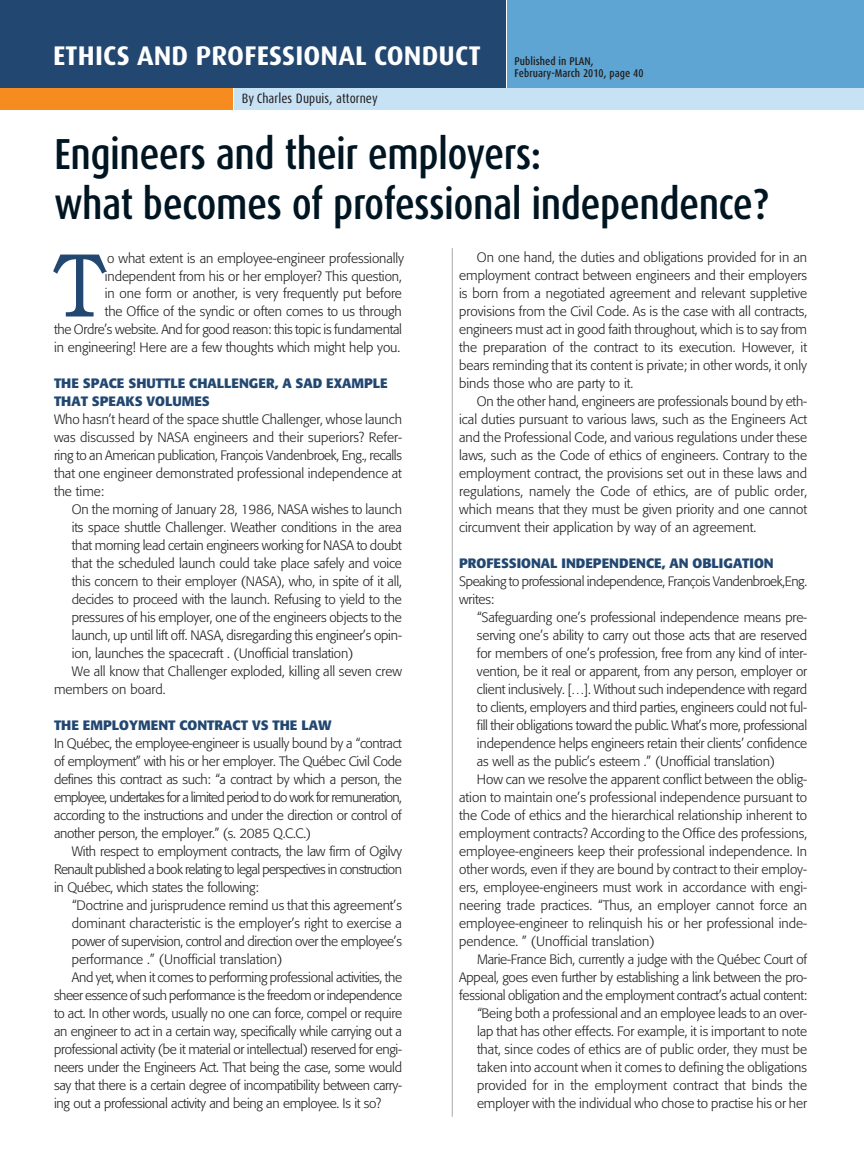
<style>
.page{position:relative;width:864px;height:1161px;background:#fff}
.page>*{position:absolute;margin:0;border:0;box-sizing:border-box;transform-origin:0 0}
.t1{font:86.7px "Cushing";color:#224872}
.t2{font:500 43.5px/49.5px "Dax Condensed";letter-spacing:-.015em;color:#001522}
.t3{font:700 27px "Dax";letter-spacing:.005em;color:#fff}
.t4{font:300 13.5px/18px "Formata";letter-spacing:-.01em;color:#231f20;text-align:justify}
.t5{font:700 13.5px/18px "Formata";color:#224872}
.t6{font:300 13.5px/18px "Formata";letter-spacing:-.03em;color:#231f20}
.t7{font:300 13.5px "Formata";letter-spacing:-.035em;color:#231f20}
.t8{font:300 13.5px "Formata";letter-spacing:.01em;color:#231f20}
.t9{font:13.5px "Dax Condensed";letter-spacing:.005em;color:#231f20}
.t10{font:500 11.25px/12px "Dax Condensed";letter-spacing:.005em;color:#231f20}
</style>
<div class="page">
<div style="left:0;top:0;width:505px;height:87px;background:#224872"></div>
<div style="left:507px;top:0;width:357px;height:87px;background:#5fa5d3"></div>
<div style="left:0;top:89px;width:233px;height:21px;background:#f68b1f"></div>
<div style="left:234px;top:89px;width:630px;height:21px;background:#c7e2f5"></div>
<hr style="left:452px;top:248px;width:1px;height:869px;background:#a8a9ad">
<h3 class="t3" style="left:53px;top:44px;width:430px">ETHICS AND PROFESSIONAL CONDUCT</h3>
<p class="t9" style="left:242px;top:93px;width:138px">By Charles Dupuis, attorney</p>
<p class="t10" style="left:514px;top:56px;width:131px">Published in PLAN,<br>February-March 2010, page 40</p>
<h2 class="t2" style="left:54px;top:132px;width:717px">Engineers and their employers:<br>what becomes of professional independence?</h2>
<p class="t4" style="left:54px;top:250px;width:352px;text-align:right">o what extent is an employee-engineer professionally independent from his or her employer? This question,<br>in one form or another, is very frequently put before<br>the Office of the syndic or often comes to us through<br>the Ordre’s website. And for good reason: this topic is fundamental in engineering! Here are a few thoughts which might help you.</p>
<p class="t5" style="left:54px;top:376px;width:335px">THE SPACE SHUTTLE CHALLENGER, A SAD EXAMPLE<br>THAT SPEAKS VOLUMES</p>
<p class="t4" style="left:54px;top:412px;width:349px">Who hasn’t heard of the space shuttle Challenger, whose launch was discussed by NASA engineers and their superiors? Refer&shy;ring to an American publication, François Vandenbroek, Eng., recalls that one engineer demonstrated professional independence at the time:</p>
<p class="t4" style="left:72px;top:502px;width:332px">On the morning of January 28, 1986, NASA wishes to launch</p>
<p class="t4" style="left:72px;top:520px;width:332px">its space shuttle Challenger. Weather conditions in the area</p>
<p class="t4" style="left:72px;top:538px;width:332px">that morning lead certain engineers working for NASA to doubt</p>
<p class="t4" style="left:72px;top:556px;width:332px">that the scheduled launch could take place safely and voice</p>
<p class="t4" style="left:72px;top:574px;width:332px">this concern to their employer (NASA), who, in spite of it all,</p>
<p class="t4" style="left:72px;top:592px;width:332px">decides to proceed with the launch. Refusing to yield to the</p>
<p class="t4" style="left:72px;top:610px;width:332px">pressures of his employer, one of the engineers objects to the</p>
<p class="t4" style="left:72px;top:628px;width:332px">launch, up until lift off. NASA, disregarding this engineer’s opin-</p>
<p class="t4" style="left:72px;top:646px;width:283px">ion, launches the spacecraft . (Unofficial translation)</p>
<p class="t4" style="left:72px;top:664px;width:332px">We all know that Challenger exploded, killing all seven crew</p>
<p class="t4" style="left:54px;top:682px;width:113px">members on board.</p>
<p class="t5" style="left:54px;top:718px;width:279px">THE EMPLOYMENT CONTRACT VS THE LAW</p>
<p class="t4" style="left:54px;top:736px;width:349px">In Québec, the employee-engineer is usually bound by a “contract of employment” with his or her employer. The Québec Civil Code defines this contract as such: “a contract by which a person, the employee, undertakes for a limited period to do work for remuneration, according to the instructions and under the direction or control of another person, the employer.” (s. 2085 Q.C.C.)</p>
<p class="t4" style="left:54px;top:844px;width:349px;text-indent:18px">With respect to employment contracts, the law firm of Ogilvy Renault published a book relating to legal perspectives in construction in Québec, which states the following:</p>
<p class="t4" style="left:72px;top:898px;width:332px">“Doctrine and jurisprudence remind us that this agreement’s</p>
<p class="t4" style="left:72px;top:916px;width:332px">dominant characteristic is the employer’s right to exercise a</p>
<p class="t4" style="left:72px;top:934px;width:332px">power of supervision, control and direction over the employee’s</p>
<p class="t4" style="left:72px;top:952px;width:212px">performance .” (Unofficial translation)</p>
<p class="t4" style="left:72px;top:970px;width:332px">And yet, when it comes to performing professional activities, the</p>
<p class="t7" style="left:54px;top:990px;width:349px">sheer essence of such performance is the freedom or independence</p>
<p class="t4" style="left:54px;top:1006px;width:349px">to act. In other words, usually no one can force, compel or require</p>
<p class="t4" style="left:54px;top:1024px;width:349px">an engineer to act in a certain way, specifically while carrying out a</p>
<p class="t4" style="left:54px;top:1042px;width:349px">professional activity (be it material or intellectual) reserved for engi-</p>
<p class="t4" style="left:54px;top:1060px;width:349px">neers under the Engineers Act. That being the case, some would</p>
<p class="t4" style="left:54px;top:1078px;width:349px">say that there is a certain degree of incompatibility between carry-</p>
<p class="t4" style="left:54px;top:1096px;width:329px">ing out a professional activity and being an employee. Is it so?</p>
<h1 class="t1" style="left:54px;top:253px;width:53px">T</h1>
<p class="t4" style="left:459px;top:250px;width:349px;text-indent:18px">On one hand, the duties and obligations provided for in an employment contract between engineers and their employers is born from a negotiated agreement and relevant suppletive provisions from the Civil Code. As is the case with all contracts, engineers must act in good faith throughout, which is to say from the preparation of the contract to its execution. However, it bears reminding that its content is private; in other words, it only binds those who are party to it.</p>
<p class="t4" style="left:459px;top:394px;width:349px;text-indent:18px">On the other hand, engineers are professionals bound by eth&shy;ical duties pursuant to various laws, such as the Engineers Act and the Professional Code, and various regulations under these laws, such as the Code of ethics of engineers. Contrary to the employment contract, the provisions set out in these laws and regulations, namely the Code of ethics, are of public order, which means that they must be given priority and one cannot circumvent their application by way of an agreement.</p>
<p class="t5" style="left:459px;top:556px;width:316px">PROFESSIONAL INDEPENDENCE, AN OBLIGATION</p>
<p class="t6" style="left:459px;top:574px;width:349px">Speaking to professional independence, François Vandenbroek,Eng. writes:</p>
<p class="t4" style="left:477px;top:610px;width:332px">“Safeguarding one’s professional independence means pre-</p>
<p class="t4" style="left:477px;top:628px;width:332px">serving one’s ability to carry out those acts that are reserved</p>
<p class="t4" style="left:477px;top:646px;width:332px">for members of one’s profession, free from any kind of inter-</p>
<p class="t4" style="left:477px;top:664px;width:332px">vention, be it real or apparent, from any person, employer or</p>
<p class="t4" style="left:477px;top:682px;width:332px">client inclusively. […]. Without such independence with regard</p>
<p class="t4" style="left:477px;top:700px;width:332px">to clients, employers and third parties, engineers could not ful-</p>
<p class="t4" style="left:477px;top:718px;width:332px">fill their obligations toward the public. What’s more, professional</p>
<p class="t4" style="left:477px;top:736px;width:332px">independence helps engineers retain their clients’ confidence</p>
<p class="t4" style="left:477px;top:754px;width:300px">as well as the public’s esteem .” (Unofficial translation)</p>
<p class="t4" style="left:477px;top:772px;width:332px">How can we resolve the apparent conflict between the oblig-</p>
<p class="t4" style="left:459px;top:790px;width:349px">ation to maintain one’s professional independence pursuant to</p>
<p class="t4" style="left:459px;top:808px;width:349px">the Code of ethics and the hierarchical relationship inherent to</p>
<p class="t4" style="left:459px;top:826px;width:349px">employment contracts? According to the Office des professions,</p>
<p class="t4" style="left:459px;top:844px;width:349px">employee-engineers keep their professional independence. In</p>
<p class="t4" style="left:459px;top:862px;width:349px">other words, even if they are bound by contract to their employ-</p>
<p class="t4" style="left:459px;top:880px;width:349px">ers, employee-engineers must work in accordance with engi-</p>
<p class="t4" style="left:459px;top:898px;width:349px">neering trade practices. “Thus, an employer cannot force an</p>
<p class="t4" style="left:459px;top:916px;width:349px">employee-engineer to relinquish his or her professional inde-</p>
<p class="t4" style="left:459px;top:934px;width:197px">pendence. ” (Unofficial translation)</p>
<p class="t4" style="left:477px;top:952px;width:332px">Marie-France Bich, currently a judge with the Québec Court of</p>
<p class="t4" style="left:459px;top:970px;width:349px">Appeal, goes even further by establishing a link between the pro-</p>
<p class="t4" style="left:459px;top:988px;width:349px">fessional obligation and the employment contract’s actual content:</p>
<p class="t4" style="left:477px;top:1006px;width:332px">“Being both a professional and an employee leads to an over-</p>
<p class="t4" style="left:477px;top:1024px;width:332px">lap that has other effects. For example, it is important to note</p>
<p class="t4" style="left:477px;top:1042px;width:332px">that, since codes of ethics are of public order, they must be</p>
<p class="t4" style="left:477px;top:1060px;width:332px">taken into account when it comes to defining the obligations</p>
<p class="t8" style="left:477px;top:1080px;width:332px">provided for in the employment contract that binds the</p>
<p class="t4" style="left:477px;top:1096px;width:332px">employer with the individual who chose to practise his or her</p>
</div>
